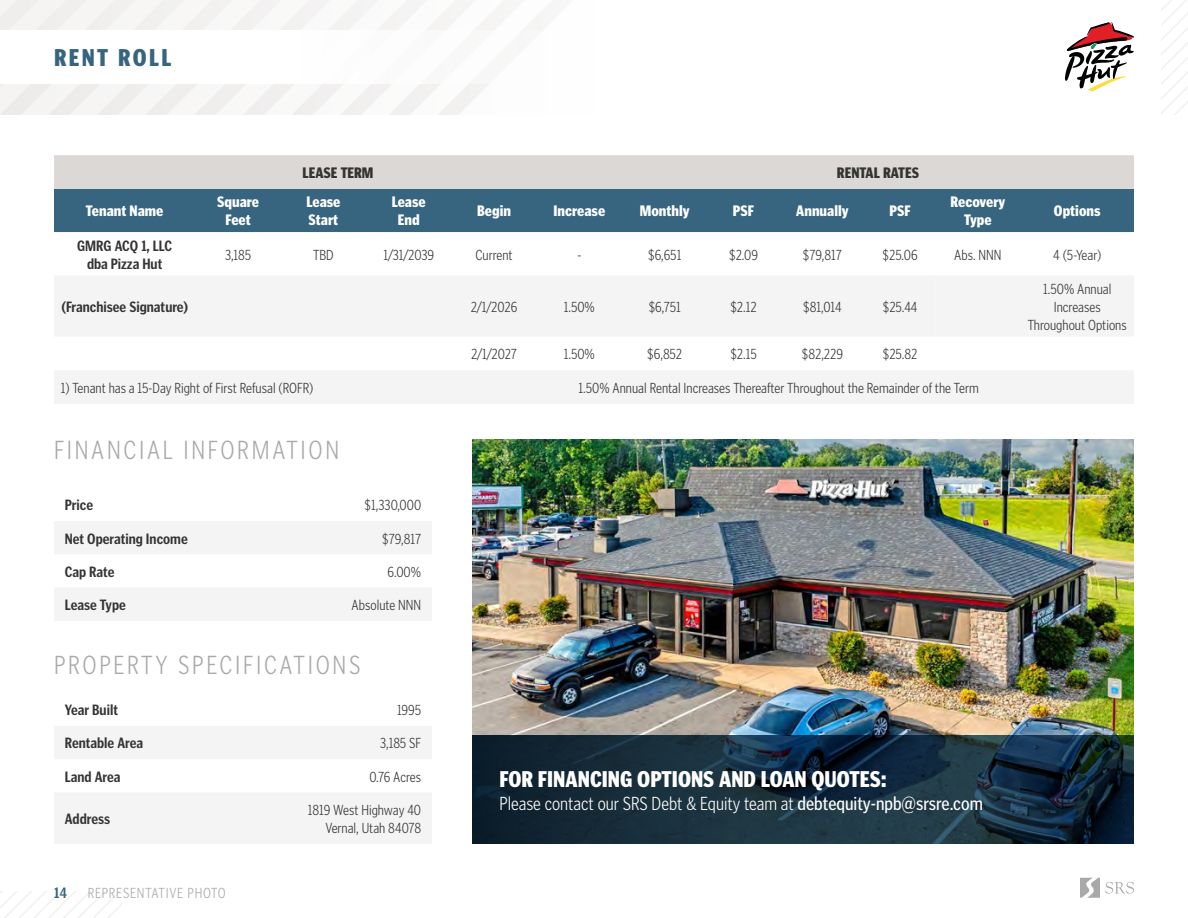
<style>
.page{position:relative;width:1188px;height:918px;background:#fff}
.page>*{position:absolute;margin:0;border:0;box-sizing:border-box;transform-origin:0 0}
.t1{font:300 27px "Poynter Gothic Text Cond";letter-spacing:.1em;color:#aaa9aa}
.t2{font:900 24px "Poynter Gothic Text Cond";letter-spacing:.1em;color:#37657f}
.t3{font:900 22.5px "Poynter Gothic Text Cond";color:#fff}
.t4{font:300 19.5px "Poynter Gothic Text Cond";color:#fff}
.t5{font:300 15px/18px "Poynter Gothic Text Cond";color:#343433;text-align:center}
.t6{font:700 15px/18px "Poynter Gothic Text Cond";color:#343433;text-align:center}
.t7{font:900 15px/18px "Poynter Gothic Text Cond";color:#fff;text-align:center}
.t8{font:900 15px "Poynter Gothic Text Cond";color:#343433}
.t9{font:300 15px "Poynter Gothic Text Cond";letter-spacing:.05em;color:#aaa9aa}
.t10{font:700 15px "Poynter Gothic Text Cond";color:#37657f}
.s1{font-weight:400}
</style>
<div class="page">
<img style="left:472px;top:440px;width:662px;height:296px">
<svg style="left:0;top:891px;width:122px;height:27px"></svg>
<svg style="left:1080px;top:878px;width:54px;height:20px"></svg>
<svg style="left:0;top:0;width:538px;height:115px"></svg>
<svg style="left:1161px;top:0;width:27px;height:115px"></svg>
<div style="left:0;top:30px;width:594px;height:54px;background:#fff"></div>
<svg style="left:472px;top:736px;width:662px;height:108px;background:#152c3b"></svg>
<div style="left:54px;top:155px;width:1080px;height:34px;background:#dbd8d6"></div>
<div style="left:54px;top:189px;width:1080px;height:43px;background:#37657f"></div>
<svg style="left:54px;top:276px;width:1080px;height:128px;fill:#f4f4f4"></svg>
<svg style="left:54px;top:521px;width:378px;height:100px"></svg>
<svg style="left:1065px;top:22px;width:69px;height:69px"></svg>
<svg style="left:54px;top:726px;width:378px;height:117px;fill:#f4f4f4"></svg>
<h2 class="t2" style="left:54px;top:44px;width:119px">RENT ROLL</h2>
<p class="t8" style="left:303px;top:164px;width:73px">LEASE TERM</p>
<p class="t8" style="left:837px;top:164px;width:84px">RENTAL RATES</p>
<p class="t7" style="left:86px;top:202px;width:79px">Tenant Name</p>
<p class="t7" style="left:217px;top:193px;width:43px">Square<br>Feet</p>
<p class="t7" style="left:306px;top:193px;width:36px;text-align:left">Lease<br>Start</p>
<p class="t7" style="left:392px;top:193px;width:36px">Lease<br>End</p>
<p class="t7" style="left:477px;top:202px;width:36px">Begin</p>
<p class="t7" style="left:554px;top:202px;width:53px">Increase</p>
<p class="t7" style="left:640px;top:202px;width:51px">Monthly</p>
<p class="t7" style="left:733px;top:202px;width:23px">PSF</p>
<p class="t7" style="left:796px;top:202px;width:54px">Annually</p>
<p class="t7" style="left:890px;top:202px;width:23px">PSF</p>
<p class="t7" style="left:951px;top:193px;width:56px">Recovery<br>Type</p>
<p class="t7" style="left:1054px;top:202px;width:48px">Options</p>
<p class="t6" style="left:77px;top:236px;width:96px">GMRG ACQ 1, LLC dba Pizza Hut</p>
<p class="t5" style="left:225px;top:246px;width:28px">3,185</p>
<p class="t5" style="left:313px;top:246px;width:22px">TBD</p>
<p class="t5" style="left:383px;top:246px;width:52px">1/31/2039</p>
<p class="t5" style="left:475px;top:246px;width:39px">Current</p>
<p class="t5" style="left:577px;top:246px;width:5px">-</p>
<p class="t5" style="left:648px;top:246px;width:35px">$6,651</p>
<p class="t5" style="left:729px;top:246px;width:30px">$2.09</p>
<p class="t5" style="left:803px;top:246px;width:40px">$79,817</p>
<p class="t5" style="left:883px;top:246px;width:37px">$25.06</p>
<p class="t5" style="left:954px;top:246px;width:49px">Abs. NNN</p>
<p class="t5" style="left:1053px;top:246px;width:49px">4 (5-Year)</p>
<p class="t6" style="left:61px;top:298px;width:128px">(Franchisee Signature)</p>
<p class="t5" style="left:471px;top:298px;width:48px">2/1/2026</p>
<p class="t5" style="left:564px;top:298px;width:33px">1.50%</p>
<p class="t5" style="left:649px;top:298px;width:34px">$6,751</p>
<p class="t5" style="left:730px;top:298px;width:28px">$2.12</p>
<p class="t5" style="left:803px;top:298px;width:40px">$81,014</p>
<p class="t5" style="left:883px;top:298px;width:36px">$25.44</p>
<p class="t5" style="left:1028px;top:280px;width:101px">1.50% Annual<br>Increases<br>Throughout Options</p>
<p class="t5" style="left:471px;top:345px;width:48px">2/1/2027</p>
<p class="t5" style="left:564px;top:345px;width:33px">1.50%</p>
<p class="t5" style="left:647px;top:345px;width:36px">$6,852</p>
<p class="t5" style="left:730px;top:345px;width:28px">$2.15</p>
<p class="t5" style="left:802px;top:345px;width:43px">$82,229</p>
<p class="t5" style="left:883px;top:345px;width:36px">$25.82</p>
<p class="t5" style="left:61px;top:379px;width:254px">1) Tenant has a 15-Day Right of First Refusal (ROFR)</p>
<p class="t5" style="left:579px;top:379px;width:402px">1.50% Annual Rental Increases Thereafter Throughout the Remainder of the Term</p>
<h1 class="t1" style="left:54px;top:436px;width:287px">FINANCIAL INFORMATION</h1>
<p class="t6" style="left:65px;top:496px;width:30px">Price</p>
<p class="t5" style="left:365px;top:496px;width:58px">$1,330,000</p>
<p class="t6" style="left:65px;top:529px;width:124px">Net Operating Income</p>
<p class="t5" style="left:382px;top:529px;width:41px">$79,817</p>
<p class="t6" style="left:65px;top:563px;width:51px">Cap Rate</p>
<p class="t5" style="left:388px;top:563px;width:35px">6.00%</p>
<p class="t6" style="left:65px;top:596px;width:63px">Lease Type</p>
<p class="t5" style="left:352px;top:596px;width:71px">Absolute NNN</p>
<h1 class="t1" style="left:54px;top:651px;width:308px">PROPERTY SPECIFICATIONS</h1>
<p class="t6" style="left:65px;top:701px;width:55px">Year Built</p>
<p class="t5" style="left:397px;top:701px;width:26px">1995</p>
<p class="t6" style="left:65px;top:734px;width:80px">Rentable Area</p>
<p class="t5" style="left:380px;top:734px;width:42px">3,185 SF</p>
<p class="t6" style="left:65px;top:767px;width:57px">Land Area</p>
<p class="t5" style="left:369px;top:768px;width:53px">0.76 Acres</p>
<p class="t6" style="left:65px;top:810px;width:47px">Address</p>
<p class="t5" style="left:308px;top:801px;width:115px;text-align:right">1819 West Highway 40<br>Vernal, Utah 84078</p>
<p class="t10" style="left:54px;top:884px;width:15px">14</p>
<p class="t9" style="left:88px;top:885px;width:140px">REPRESENTATIVE PHOTO</p>
<h3 class="t3" style="left:500px;top:766px;width:389px">FOR FINANCING OPTIONS AND LOAN QUOTES:</h3>
<h3 class="t4" style="left:500px;top:793px;width:485px">Please contact our SRS Debt &amp; Equity team at <span class="s1">debtequity-npb@srsre.com</span></h3>
</div>
